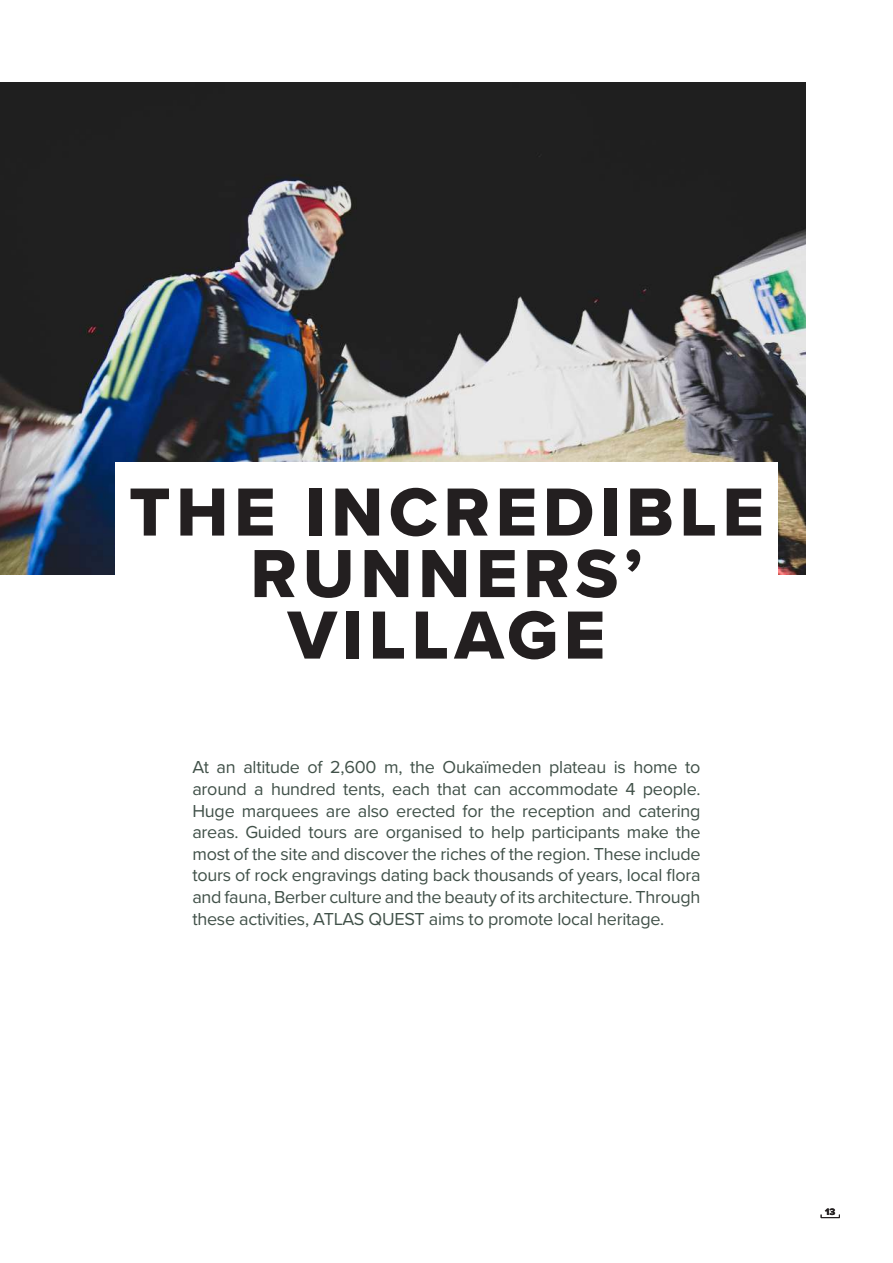
<style>
.page{position:relative;width:893px;height:1263px;background:#fff}
.page>*{position:absolute;margin:0;border:0;box-sizing:border-box;transform-origin:0 0}
.t1{font:70.5px/61.5px "Proxima Nova Extrabld";letter-spacing:.08em;color:#231f20;text-align:center}
.t2{font:18px/21.6px "Proxima Nova";letter-spacing:-.015em;color:#415149;text-align:justify}
.t3{font:9.75px "Proxima Nova Extrabld";color:#231f20}
</style>
<div class="page">
<svg style="left:821px;top:1214px;width:19px;height:4px"></svg>
<img style="left:0;top:83px;width:806px;height:491px">
<div style="left:115px;top:462px;width:663px;height:224px;background:#fff"></div>
<h1 class="t1" style="left:129px;top:481px;width:636px">THE INCREDIBLE<br>RUNNERS’<br>VILLAGE</h1>
<p class="t2" style="left:192px;top:757px;width:510px">At an altitude of 2,600 m, the Oukaïmeden plateau is home to around a hundred tents, each that can accommodate 4 people.<br>Huge marquees are also erected for the reception and catering areas. Guided tours are organised to help participants make the most of the site and discover the riches of the region. These include tours of rock engravings dating back thousands of years, local flora and fauna, Berber culture and the beauty of its architecture. Through these activities, ATLAS QUEST aims to promote local heritage.</p>
<p class="t3" style="left:825px;top:1206px;width:12px">13</p>
</div>
